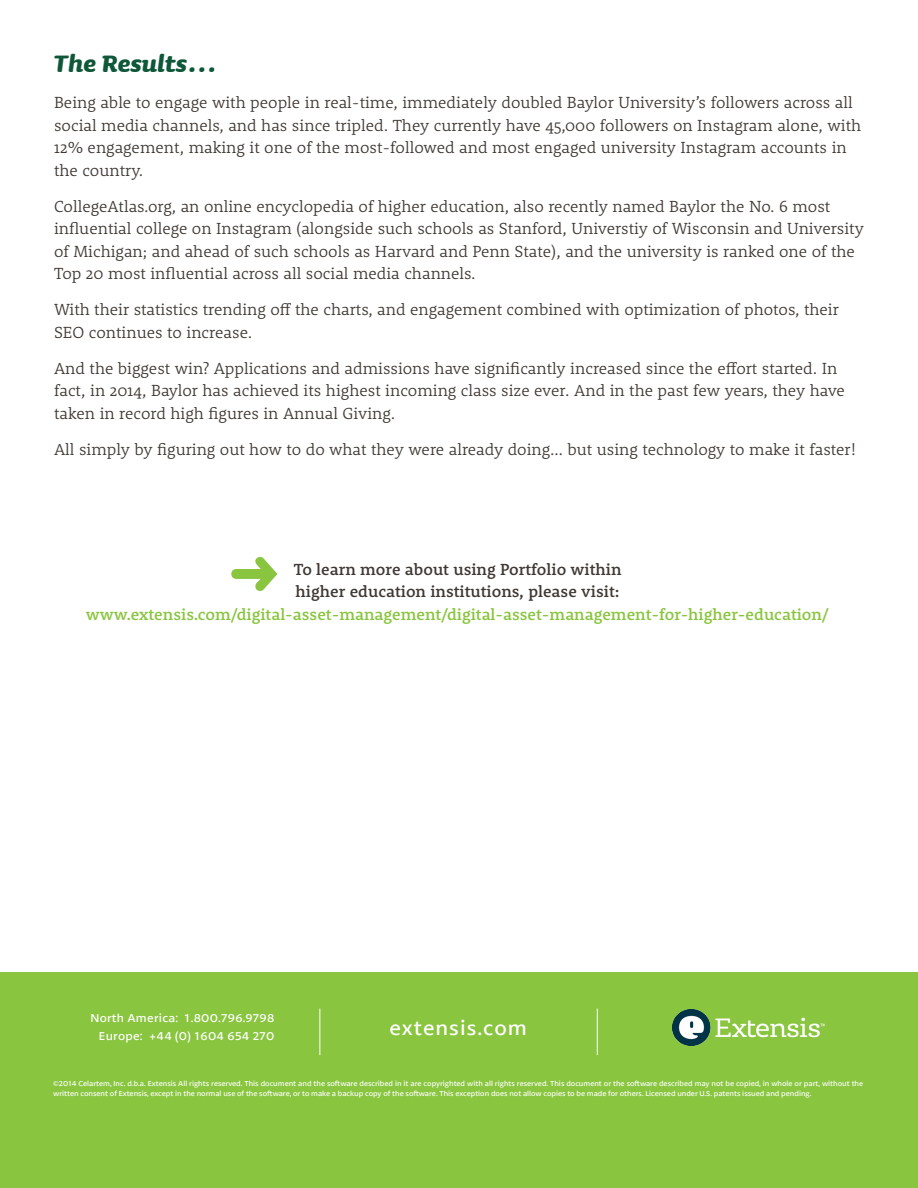
<style>
.page{position:relative;width:918px;height:1188px;background:#fff}
.page>*{position:absolute;margin:0;border:0;box-sizing:border-box;transform-origin:0 0}
.t1{font:italic 700 30px "Sauna";color:#0e5738}
.t2{font:21px "Petala Pro";letter-spacing:.05em;color:#fff}
.Body{font:300 16.5px/22.5px "Rooney Pro";color:#3f3833}
.Body-2{font:500 16.5px/22.5px "Rooney Pro";color:#89c53f;text-align:center}
.t3{font:12px "Petala Pro";letter-spacing:.025em;color:#fff}
.t4{font:7.5px/10.5px "Petala Pro";color:#fff}
.s1{color:#3f3833}
</style>
<div class="page">
<div style="left:0;top:972px;width:918px;height:216px;background:#89c53f"></div>
<hr style="left:597px;top:1009px;width:1px;height:46px;background:#fff">
<hr style="left:320px;top:1009px;width:1px;height:46px;background:#fff">
<img style="left:672px;top:1010px;width:152px;height:36px">
<h2 class="t1" style="left:54px;top:45px;width:164px">The Results…</h2>
<p class="Body" style="left:54px;top:91px;width:809px">Being able to engage with people in real-time, immediately doubled Baylor University’s followers across all social media channels, and has since tripled. They currently have 45,000 followers on Instagram alone, with 12% engagement, making it one of the most-followed and most engaged university Instagram accounts in the country.</p>
<p class="Body" style="left:54px;top:194px;width:811px">CollegeAtlas.org, an online encyclopedia of higher education, also recently named Baylor the No. 6 most influential college on Instagram (alongside such schools as Stanford, Universtiy of Wisconsin and University of Michigan; and ahead of such schools as Harvard and Penn State), and the university is ranked one of the Top 20 most influential across all social media channels.</p>
<p class="Body" style="left:54px;top:298px;width:786px">With their statistics trending off the charts, and engagement combined with optimization of photos, their<br>SEO continues to increase.</p>
<p class="Body" style="left:54px;top:356px;width:792px">And the biggest win? Applications and admissions have significantly increased since the effort started. In fact, in 2014, Baylor has achieved its highest incoming class size ever. And in the past few years, they have taken in record high figures in Annual Giving.</p>
<p class="Body" style="left:54px;top:437px;width:804px">All simply by figuring out how to do what they were already doing… but using technology to make it faster!</p>
<p class="Body-2" style="left:86px;top:557px;width:745px"><span class="s1">To learn more about using Portfolio within<br>higher education institutions, please visit: </span>www.extensis.com/digital-asset-management/digital-asset-management-for-higher-education/</p>
<p class="t3" style="left:90px;top:1011px;width:185px">North America: 1.800.796.9798</p>
<p class="t3" style="left:99px;top:1029px;width:177px">Europe: +44 (0) 1604 654 270</p>
<p class="t2" style="left:389px;top:1015px;width:139px">extensis.com</p>
<p class="t4" style="left:53px;top:1078px;width:812px">©2014 Celartem, Inc. d.b.a. Extensis All rights reserved. This document and the software described in it are copyrighted with all rights reserved. This document or the software described may not be copied, in whole or part, without the written consent of Extensis, except in the normal use of the software, or to make a backup copy of the software. This exception does not allow copies to be made for others. Licensed under U.S. patents issued and pending.</p>
</div>
